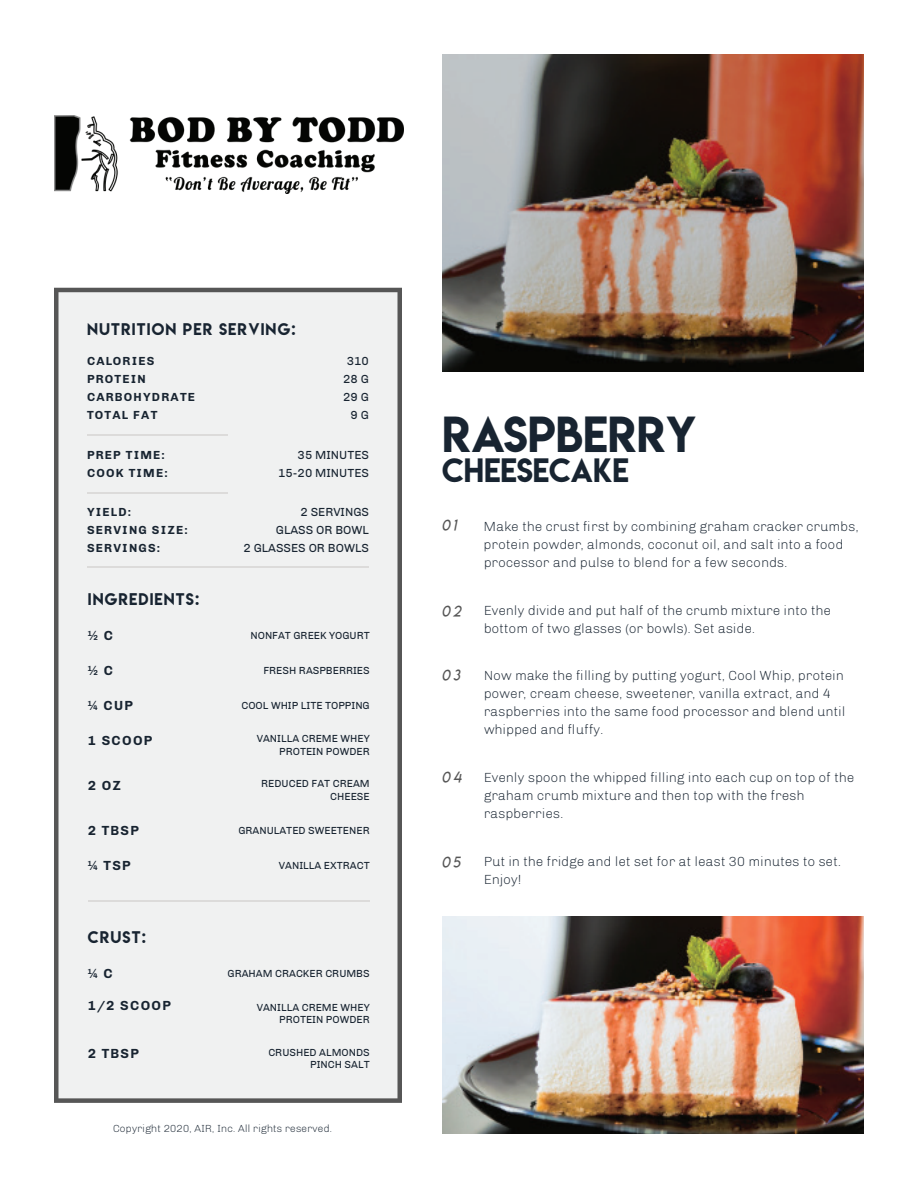
<style>
.page{position:relative;width:918px;height:1188px;background:#fff}
.page>*{position:absolute;margin:0;border:0;box-sizing:border-box;transform-origin:0 0}
.t1{font:45px "Lemon Milk";color:#182431}
.t2{font:30px "Lemon Milk";color:#182431}
.t3{font:15px "Lemon Milk";letter-spacing:.075em;color:#182431}
.t4{font:15px "Lemon Milklightitalic";letter-spacing:.2em;color:#565656}
.t5{font:300 13.5px/18px "Chivo";color:#182431}
.t6{font:700 13.5px "Chivo";letter-spacing:.1em;color:#182431}
.t7{font:700 12px/18px "Chivo";letter-spacing:.1em;color:#182431}
.t8{font:12px/18px "Chivo";color:#182431;text-align:right}
.t9{font:10.5px/12.6px "Chivo";color:#182431;text-align:right}
.t10{font:300 10.5px "Chivo";color:#182431}
</style>
<div class="page">
<div style="left:54px;top:288px;width:348px;height:815px;background:#f0f1f1"></div>
<hr style="left:87px;top:434px;width:141px;height:2px;background:#dcdbda">
<hr style="left:87px;top:566px;width:282px;height:2px;background:#dcdbda">
<hr style="left:87px;top:493px;width:141px;height:1px;background:#dcdbda">
<hr style="left:88px;top:900px;width:282px;height:1px;background:#dcdbda">
<img style="left:443px;top:54px;width:421px;height:317px">
<img style="left:443px;top:916px;width:421px;height:218px">
<img style="left:54px;top:116px;width:349px;height:78px">
<p class="t3" style="left:87px;top:318px;width:210px">NUTRITION PER SERVING:</p>
<p class="t7" style="left:87px;top:352px;width:110px">CALORIES<br>PROTEIN<br>CARBOHYDRATE<br>TOTAL FAT</p>
<p class="t8" style="left:343px;top:352px;width:27px">310<br>28 G<br>29 G<br>9 G</p>
<p class="t7" style="left:87px;top:446px;width:82px">PREP TIME:<br>COOK TIME:</p>
<p class="t8" style="left:278px;top:446px;width:92px">35 MINUTES<br>15-20 MINUTES</p>
<p class="t7" style="left:87px;top:503px;width:102px">YIELD:<br>SERVING SIZE:<br>SERVINGS:</p>
<p class="t8" style="left:243px;top:503px;width:127px">2 SERVINGS<br>GLASS OR BOWL<br>2 GLASSES OR BOWLS</p>
<p class="t3" style="left:88px;top:588px;width:113px">INGREDIENTS:</p>
<p class="t6" style="left:88px;top:627px;width:27px">½ C</p>
<p class="t9" style="left:250px;top:629px;width:121px">NONFAT GREEK YOGURT</p>
<p class="t6" style="left:88px;top:662px;width:27px">½ C</p>
<p class="t9" style="left:264px;top:664px;width:108px">FRESH RASPBERRIES</p>
<p class="t6" style="left:88px;top:697px;width:47px">¼ CUP</p>
<p class="t9" style="left:241px;top:699px;width:130px">COOL WHIP LITE TOPPING</p>
<p class="t9" style="left:257px;top:732px;width:114px">VANILLA CREME WHEY<br>PROTEIN POWDER</p>
<p class="t6" style="left:88px;top:732px;width:66px">1 SCOOP</p>
<p class="t9" style="left:261px;top:777px;width:110px">REDUCED FAT CREAM<br>CHEESE</p>
<p class="t6" style="left:88px;top:777px;width:35px">2 OZ</p>
<p class="t6" style="left:88px;top:822px;width:53px">2 TBSP</p>
<p class="t9" style="left:238px;top:824px;width:133px">GRANULATED SWEETENER</p>
<p class="t6" style="left:88px;top:857px;width:45px">¼ TSP</p>
<p class="t9" style="left:279px;top:859px;width:92px">VANILLA EXTRACT</p>
<p class="t3" style="left:88px;top:927px;width:60px">CRUST:</p>
<p class="t6" style="left:88px;top:966px;width:26px">¼ C</p>
<p class="t9" style="left:228px;top:967px;width:144px">GRAHAM CRACKER CRUMBS</p>
<p class="t9" style="left:257px;top:1001px;width:114px">VANILLA CREME WHEY<br>PROTEIN POWDER</p>
<p class="t6" style="left:88px;top:998px;width:85px">1/2 SCOOP</p>
<p class="t6" style="left:88px;top:1046px;width:53px">2 TBSP</p>
<p class="t9" style="left:268px;top:1046px;width:103px">CRUSHED ALMONDS<br>PINCH SALT</p>
<p class="t10" style="left:113px;top:1123px;width:221px">Copyright 2020, AIR, Inc. All rights reserved.</p>
<h1 class="t1" style="left:442px;top:402px;width:256px">RASPBERRY</h1>
<h2 class="t2" style="left:442px;top:449px;width:188px">CHEESECAKE</h2>
<p class="t4" style="left:441px;top:516px;width:16px">01</p>
<p class="t4" style="left:441px;top:601px;width:21px">02</p>
<p class="t4" style="left:441px;top:666px;width:20px">03</p>
<p class="t4" style="left:441px;top:768px;width:21px">04</p>
<p class="t4" style="left:441px;top:853px;width:20px">05</p>
<p class="t5" style="left:484px;top:517px;width:376px">Make the crust first by combining graham cracker crumbs, protein powder, almonds, coconut oil, and salt into a food processor and pulse to blend for a few seconds.</p>
<p class="t5" style="left:484px;top:602px;width:349px">Evenly divide and put half of the crumb mixture into the bottom of two glasses (or bowls). Set aside.</p>
<p class="t5" style="left:484px;top:666px;width:363px">Now make the filling by putting yogurt, Cool Whip, protein power, cream cheese, sweetener, vanilla extract, and 4 raspberries into the same food processor and blend until whipped and fluffy.</p>
<p class="t5" style="left:484px;top:768px;width:372px">Evenly spoon the whipped filling into each cup on top of the graham crumb mixture and then top with the fresh raspberries.</p>
<p class="t5" style="left:484px;top:852px;width:359px">Put in the fridge and let set for at least 30 minutes to set.<br>Enjoy!</p>
</div>
